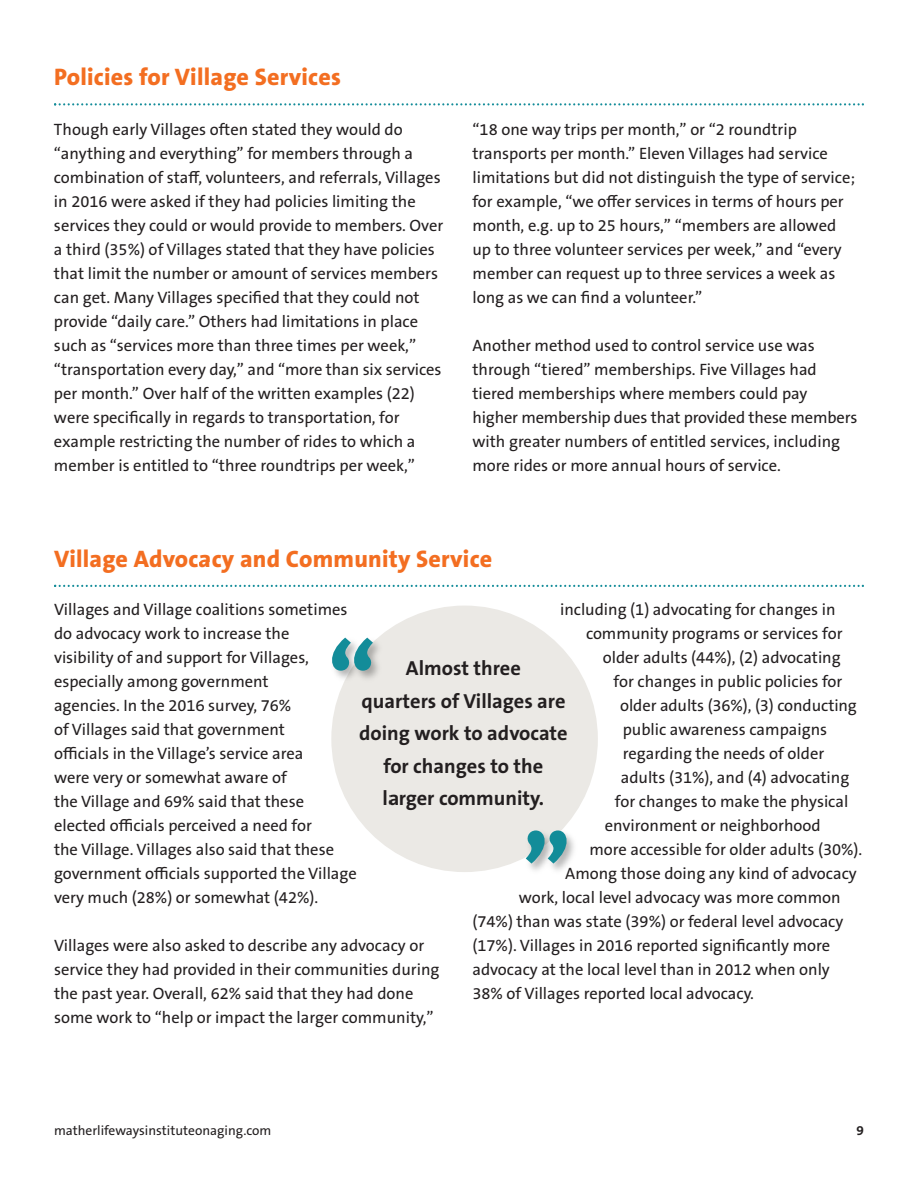
<style>
.page{position:relative;width:918px;height:1188px;background:#fff}
.page>*{position:absolute;margin:0;border:0;box-sizing:border-box;transform-origin:0 0}
.t1{font:800 92.7px "The Sans B W8";color:#138c99}
.t2{font:800 24px "The Sans B W8";letter-spacing:.01em;color:#f36e21}
.t3{font:700 20.4px/32.4px "The Sans B W7";color:#231f20;text-align:center}
.t4{font:16.5px/24px "The Sans B W5 Plain";color:#231f20}
.t5{font:13.5px "The Sans B W5 Plain";color:#231f20}
.t6{font:700 13.5px "The Sans B W7";color:#231f20}
</style>
<div class="page">
<svg style="left:54px;top:103px;width:810px;height:3px"></svg>
<svg style="left:54px;top:585px;width:810px;height:2px"></svg>
<div style="left:331px;top:606px;width:267px;height:266px;background:#ebe9e5;border-radius:50%"></div>
<img style="left:199px;top:584px;width:316px;height:189px">
<img style="left:390px;top:752px;width:207px;height:120px">
<h2 class="t2" style="left:54px;top:68px;width:289px">Policies for Village Services</h2>
<p class="t4" style="left:54px;top:119px;width:391px">Though early Villages often stated they would do “anything and everything” for members through a combination of staff, volunteers, and referrals, Villages in 2016 were asked if they had policies limiting the services they could or would provide to members. Over a third (35%) of Villages stated that they have policies that limit the number or amount of services members can get. Many Villages specified that they could not provide “daily care.” Others had limitations in place such as “services more than three times per week,” “transportation every day,” and “more than six services per month.” Over half of the written examples (22) were specifically in regards to transportation, for example restricting the number of rides to which a member is entitled to “three roundtrips per week,”</p>
<p class="t4" style="left:472px;top:119px;width:384px">“18 one way trips per month,” or “2 roundtrip transports per month.” Eleven Villages had service limitations but did not distinguish the type of service; for example, “we offer services in terms of hours per month, e.g. up to 25 hours,” “members are allowed up to three volunteer services per week,” and “every member can request up to three services a week as long as we can find a volunteer.”</p>
<p class="t4" style="left:472px;top:335px;width:386px">Another method used to control service use was through “tiered” memberships. Five Villages had tiered memberships where members could pay<br>higher membership dues that provided these members with greater numbers of entitled services, including more rides or more annual hours of service.</p>
<h2 class="t2" style="left:54px;top:549px;width:440px">Village Advocacy and Community Service</h2>
<p class="t4" style="left:54px;top:599px;width:304px">Villages and Village coalitions sometimes do advocacy work to increase the<br>visibility of and support for Villages, especially among government<br>agencies. In the 2016 survey, 76%<br>of Villages said that government<br>officials in the Village’s service area<br>were very or somewhat aware of<br>the Village and 69% said that these elected officials perceived a need for<br>the Village. Villages also said that these government officials supported the Village very much (28%) or somewhat (42%).</p>
<p class="t4" style="left:54px;top:935px;width:387px">Villages were also asked to describe any advocacy or service they had provided in their communities during the past year. Overall, 62% said that they had done some work to “help or impact the larger community,”</p>
<p class="t4" style="left:560px;top:599px;width:277px">including (1) advocating for changes in</p>
<p class="t4" style="left:586px;top:623px;width:258px">community programs or services for</p>
<p class="t4" style="left:603px;top:647px;width:239px">older adults (44%), (2) advocating</p>
<p class="t4" style="left:614px;top:671px;width:230px">for changes in public policies for</p>
<p class="t4" style="left:620px;top:695px;width:238px">older adults (36%), (3) conducting</p>
<p class="t4" style="left:623px;top:719px;width:206px">public awareness campaigns</p>
<p class="t4" style="left:623px;top:743px;width:203px">regarding the needs of older</p>
<p class="t4" style="left:621px;top:767px;width:230px">adults (31%), and (4) advocating</p>
<p class="t4" style="left:615px;top:791px;width:235px">for changes to make the physical</p>
<p class="t4" style="left:605px;top:815px;width:217px">environment or neighborhood</p>
<p class="t4" style="left:589px;top:839px;width:275px">more accessible for older adults (30%).</p>
<p class="t4" style="left:565px;top:863px;width:293px">Among those doing any kind of advocacy</p>
<p class="t4" style="left:519px;top:887px;width:324px">work, local level advocacy was more common</p>
<p class="t4" style="left:472px;top:911px;width:372px">(74%) than was state (39%) or federal level advocacy</p>
<p class="t4" style="left:472px;top:935px;width:359px">(17%). Villages in 2016 reported significantly more</p>
<p class="t4" style="left:472px;top:959px;width:359px">advocacy at the local level than in 2012 when only</p>
<p class="t4" style="left:472px;top:983px;width:283px">38% of Villages reported local advocacy.</p>
<h1 class="t1" style="left:328px;top:640px;width:50px">“</h1>
<p class="t3" style="left:359px;top:654px;width:210px">Almost three<br>quarters of Villages are doing work to advocate for changes to the larger community.</p>
<h1 class="t1" style="left:523px;top:832px;width:50px">”</h1>
<p class="t5" style="left:54px;top:1125px;width:219px">matherlifewaysinstituteonaging.com</p>
<p class="t6" style="left:857px;top:1125px;width:9px">9</p>
</div>
